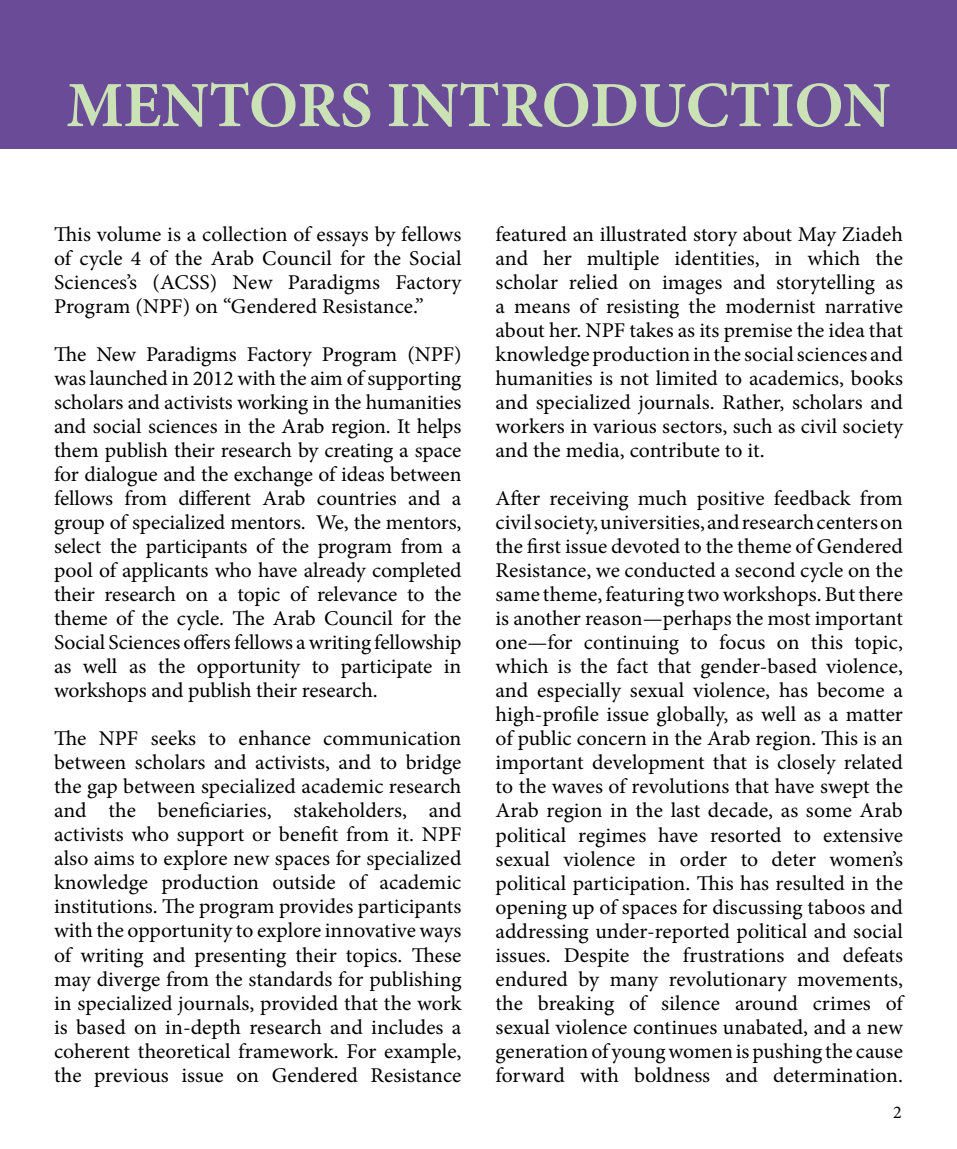
<style>
.page{position:relative;width:957px;height:1149px;background:#fff}
.page>*{position:absolute;margin:0;border:0;box-sizing:border-box;transform-origin:0 0}
.t1{font:700 64.5px "Minion Pro";color:#cbe2b7}
.t2{font:21px/24px "Minion Pro";color:#000;text-align:justify}
.t3{font:18px "Minion Pro";color:#000}
</style>
<div class="page">
<div style="left:0;top:0;width:957px;height:149px;background:#694b98"></div>
<h1 class="t1" style="left:66px;top:60px;width:826px">MENTORS INTRODUCTION</h1>
<p class="t2" style="left:54px;top:222px;width:409px">This volume is a collection of essays by fellows of cycle 4 of the Arab Council for the Social Sciences’s (ACSS) New Paradigms Factory Program (NPF) on “Gendered Resistance.”</p>
<p class="t2" style="left:54px;top:342px;width:409px">The New Paradigms Factory Program (NPF) was launched in 2012 with the aim of supporting scholars and activists working in the humanities and social sciences in the Arab region. It helps them publish their research by creating a space for dialogue and the exchange of ideas between fellows from different Arab countries and a group of specialized mentors. We, the mentors, select the participants of the program from a pool of applicants who have already completed their research on a topic of relevance to the theme of the cycle. The Arab Council for the Social Sciences offers fellows a writing fellowship as well as the opportunity to participate in workshops and publish their research.</p>
<p class="t2" style="left:54px;top:726px;width:409px">The NPF seeks to enhance communication between scholars and activists, and to bridge the gap between specialized academic research and the beneficiaries, stakeholders, and activists who support or benefit from it. NPF also aims to explore new spaces for specialized knowledge production outside of academic institutions. The program provides participants with the opportunity to explore innovative ways of writing and presenting their topics. These may diverge from the standards for publishing in specialized journals, provided that the work is based on in-depth research and includes a coherent theoretical framework. For example, the previous issue on Gendered Resistance</p>
<p class="t2" style="left:495px;top:222px;width:409px">featured an illustrated story about May Ziadeh and her multiple identities, in which the scholar relied on images and storytelling as a means of resisting the modernist narrative about her. NPF takes as its premise the idea that knowledge production in the social sciences and humanities is not limited to academics, books and specialized journals. Rather, scholars and workers in various sectors, such as civil society and the media, contribute to it.</p>
<p class="t2" style="left:495px;top:486px;width:409px">After receiving much positive feedback from civil society, universities, and research centers on the first issue devoted to the theme of Gendered Resistance, we conducted a second cycle on the same theme, featuring two workshops. But there is another reason—perhaps the most important one—for continuing to focus on this topic, which is the fact that gender-based violence, and especially sexual violence, has become a high-profile issue globally, as well as a matter of public concern in the Arab region. This is an important development that is closely related to the waves of revolutions that have swept the Arab region in the last decade, as some Arab political regimes have resorted to extensive sexual violence in order to deter women’s political participation. This has resulted in the opening up of spaces for discussing taboos and addressing under-reported political and social issues. Despite the frustrations and defeats endured by many revolutionary movements, the breaking of silence around crimes of sexual violence continues unabated, and a new generation of young women is pushing the cause forward with boldness and determination.</p>
<p class="t3" style="left:893px;top:1100px;width:10px">2</p>
</div>
